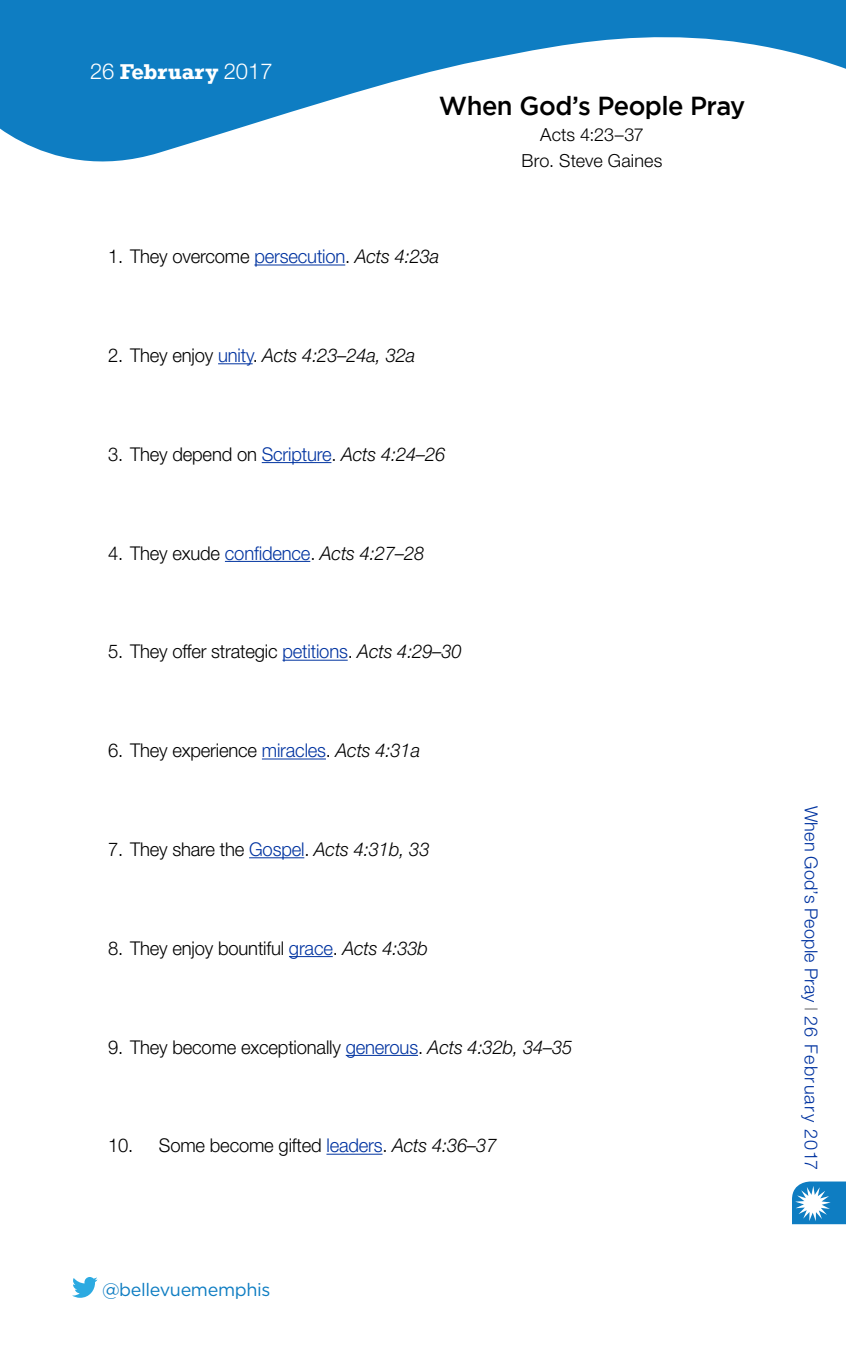
<style>
.page{position:relative;width:846px;height:1368px;background:#fff}
.page>*{position:absolute;margin:0;border:0;box-sizing:border-box;transform-origin:0 0}
.t1{font:500 26px "Gotham";letter-spacing:-.02em;color:#000}
.t2{font:700 22px "Rockwell";letter-spacing:-.01em;color:#fff}
.t3{font:300 19px "Helvetica Neue LT Std";letter-spacing:-.01em;color:#000}
.t4{font:italic 300 19px "Helvetica Neue LT Std";letter-spacing:-.01em;color:#000}
.t5{font:300 18px "Helvetica Neue LT Std";letter-spacing:.015em;color:#0033a0}
.t6{font:300 18px/26px "Helvetica Neue LT Std";letter-spacing:.005em;color:#000;text-align:center}
.t7{font:18px "Gotham";letter-spacing:-.02em;color:#0e7dc2}
.s1{font-family:"Helvetica Neue LT Std";font-weight:300}
.s2{color:#0033a0}
.s3{font-style:italic}
.s4{font-style:normal}
.s5{font-style:normal;color:#0033a0}
.s6{color:#807f83}
</style>
<div class="page">
<svg style="left:0;top:0;width:846px;height:162px;fill:#0e7dc2"></svg>
<svg style="left:792px;top:1182px;width:54px;height:42px"></svg>
<svg style="left:72px;top:1277px;width:26px;height:21px"></svg>
<hr style="left:254px;top:265px;width:91px;height:1px;background:#0033a0">
<hr style="left:218px;top:363px;width:35px;height:1px;background:#0033a0">
<hr style="left:262px;top:462px;width:69px;height:1px;background:#0033a0">
<hr style="left:225px;top:561px;width:85px;height:1px;background:#0033a0">
<hr style="left:283px;top:660px;width:65px;height:1px;background:#0033a0">
<hr style="left:262px;top:759px;width:64px;height:1px;background:#0033a0">
<hr style="left:249px;top:857px;width:55px;height:1px;background:#0033a0">
<hr style="left:289px;top:956px;width:44px;height:1px;background:#0033a0">
<hr style="left:346px;top:1055px;width:72px;height:1px;background:#0033a0">
<hr style="left:326px;top:1154px;width:57px;height:1px;background:#0033a0">
<p class="t2" style="left:90px;top:58px;width:184px"><span class="s1">26</span> February <span class="s1">2017</span></p>
<h1 class="t1" style="left:439px;top:91px;width:308px">When God’s People Pray</h1>
<p class="t6" style="left:522px;top:122px;width:143px">Acts 4:23–37<br>Bro. Steve Gaines</p>
<p class="t3" style="left:108px;top:245px;width:333px">1. They overcome <span class="s2">persecution</span>. <span class="s3">Acts 4:23a</span></p>
<p class="t4" style="left:108px;top:344px;width:309px"><span class="s4">2. They enjoy</span> <span class="s5">unity</span><span class="s4">.</span> Acts 4:23–24a, 32a</p>
<p class="t3" style="left:108px;top:442px;width:339px">3. They depend on <span class="s2">Scripture</span>. <span class="s3">Acts 4:24–26</span></p>
<p class="t3" style="left:108px;top:541px;width:318px">4. They exude <span class="s2">confidence</span>. <span class="s3">Acts 4:27–28</span></p>
<p class="t3" style="left:108px;top:640px;width:355px">5. They offer strategic <span class="s2">petitions</span>. <span class="s3">Acts 4:29–30</span></p>
<p class="t3" style="left:108px;top:739px;width:314px">6. They experience <span class="s2">miracles</span>. <span class="s3">Acts 4:31a</span></p>
<p class="t3" style="left:108px;top:838px;width:323px">7. They share the <span class="s2">Gospel</span>. <span class="s3">Acts 4:31b, 33</span></p>
<p class="t3" style="left:108px;top:936px;width:322px">8. They enjoy bountiful <span class="s2">grace</span>. <span class="s3">Acts 4:33b</span></p>
<p class="t3" style="left:108px;top:1035px;width:466px">9. They become exceptionally <span class="s2">generous</span>. <span class="s3">Acts 4:32b, 34–35</span></p>
<p class="t3" style="left:108px;top:1134px;width:390px">10. Some become gifted <span class="s2">leaders</span>. <span class="s3">Acts 4:36–37</span></p>
<p class="t7" style="left:102px;top:1279px;width:170px">@bellevuememphis</p>
<p class="t5" style="left:822px;top:806px;width:366px;rotate:90deg">When God’s People Pray <span class="s6">I</span> 26 February 2017</p>
</div>
